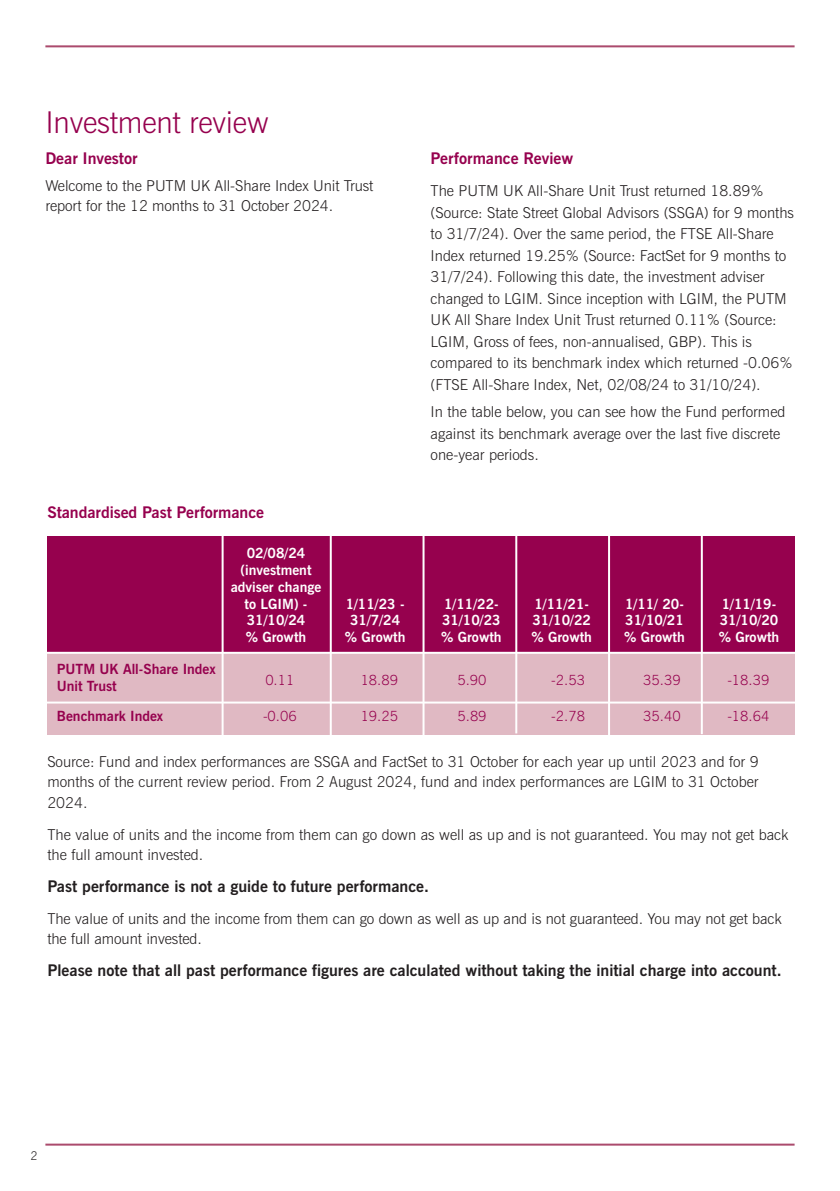
<style>
.page{position:relative;width:840px;height:1191px;background:#fff}
.page>*{position:absolute;margin:0;border:0;box-sizing:border-box;transform-origin:0 0}
.t1{font:300 30px "News Gothic BT";letter-spacing:-.01em;color:#96014e}
.t2{font:700 16px "News Gothic BT";color:#231f20}
.t3{font:700 16px "News Gothic BT";letter-spacing:-.005em;color:#96014e}
.t4{font:300 15px/21.4px "News Gothic BT";color:#231f20}
.t5{font:700 14px/16.8px "News Gothic BT";color:#fff}
.t6{font:300 14px "News Gothic BT";color:#96014e}
.t7{font:700 14px/17px "News Gothic BT";color:#96014e}
.t8{font:300 12px "News Gothic BT";color:#231f20}
</style>
<div class="page">
<div style="left:47px;top:536px;width:747px;height:117px;background:#96014e"></div>
<div style="left:47px;top:653px;width:747px;height:81px;background:#e0b9c3"></div>
<hr style="left:700px;top:526px;width:2px;height:208px;background:#fff">
<hr style="left:607px;top:526px;width:2px;height:209px;background:#fff">
<hr style="left:515px;top:526px;width:2px;height:207px;background:#fff">
<hr style="left:422px;top:526px;width:2px;height:210px;background:#fff">
<hr style="left:45px;top:701px;width:752px;height:2px;background:#fff">
<hr style="left:45px;top:652px;width:752px;height:2px;background:#fff">
<hr style="left:45px;top:45px;width:749px;height:2px;background:#ab4b6d">
<hr style="left:45px;top:1143px;width:749px;height:2px;background:#ab4b6d">
<hr style="left:329px;top:526px;width:2px;height:209px;background:#fff">
<hr style="left:221px;top:526px;width:2px;height:209px;background:#fff">
<h1 class="t1" style="left:45px;top:111px;width:225px">Investment review</h1>
<p class="t3" style="left:45px;top:149px;width:94px">Dear Investor</p>
<p class="t4" style="left:45px;top:176px;width:329px;line-height:20.6px">Welcome to the PUTM UK All-Share Index Unit Trust report for the 12 months to 31 October 2024.</p>
<p class="t3" style="left:47px;top:502px;width:218px">Standardised Past Performance</p>
<p class="t3" style="left:430px;top:149px;width:144px">Performance Review</p>
<p class="t4" style="left:430px;top:182px;width:365px">The PUTM UK All-Share Unit Trust returned 18.89% (Source: State Street Global Advisors (SSGA) for 9 months to 31/7/24). Over the same period, the FTSE All-Share Index returned 19.25% (Source: FactSet for 9 months to 31/7/24). Following this date, the investment adviser changed to LGIM. Since inception with LGIM, the PUTM UK All Share Index Unit Trust returned 0.11% (Source:<br>LGIM, Gross of fees, non-annualised, GBP). This is compared to its benchmark index which returned -0.06% (FTSE All-Share Index, Net, 02/08/24 to 31/10/24).</p>
<p class="t4" style="left:430px;top:402px;width:356px">In the table below, you can see how the Fund performed against its benchmark average over the last five discrete one-year periods.</p>
<p class="t5" style="left:230px;top:545px;width:92px;text-align:center">02/08/24 (investment adviser change to LGIM) -<br>31/10/24<br>% Growth</p>
<p class="t5" style="left:345px;top:595px;width:62px;text-align:center">1/11/23 -<br>31/7/24 % Growth</p>
<p class="t5" style="left:441px;top:595px;width:62px">1/11/22-<br>31/10/23 % Growth</p>
<p class="t5" style="left:531px;top:595px;width:62px">1/11/21-<br>31/10/22 % Growth</p>
<p class="t5" style="left:624px;top:595px;width:62px;text-align:justify">1/11/ 20- 31/10/21 % Growth</p>
<p class="t5" style="left:718px;top:595px;width:62px">1/11/19-<br>31/10/20 % Growth</p>
<p class="t7" style="left:57px;top:660px;width:160px">PUTM UK All-Share Index<br>Unit Trust</p>
<p class="t6" style="left:265px;top:674px;width:31px">0.11</p>
<p class="t6" style="left:360px;top:674px;width:39px">18.89</p>
<p class="t6" style="left:457px;top:674px;width:31px">5.90</p>
<p class="t6" style="left:551px;top:674px;width:35px">-2.53</p>
<p class="t6" style="left:643px;top:674px;width:39px">35.39</p>
<p class="t6" style="left:727px;top:674px;width:44px">-18.39</p>
<p class="t7" style="left:57px;top:707px;width:108px">Benchmark Index</p>
<p class="t6" style="left:263px;top:710px;width:35px">-0.06</p>
<p class="t6" style="left:360px;top:710px;width:39px">19.25</p>
<p class="t6" style="left:457px;top:710px;width:31px">5.89</p>
<p class="t6" style="left:551px;top:710px;width:35px">-2.78</p>
<p class="t6" style="left:643px;top:710px;width:39px">35.40</p>
<p class="t6" style="left:727px;top:710px;width:44px">-18.64</p>
<p class="t4" style="left:47px;top:752px;width:712px;line-height:20.6px;text-align:justify">Source: Fund and index performances are SSGA and FactSet to 31 October for each year up until 2023 and for 9 months of the current review period. From 2 August 2024, fund and index performances are LGIM to 31 October 2024.</p>
<p class="t4" style="left:47px;top:825px;width:742px;line-height:20.6px">The value of units and the income from them can go down as well as up and is not guaranteed. You may not get back the full amount invested.</p>
<p class="t2" style="left:47px;top:877px;width:383px">Past performance is not a guide to future performance.</p>
<p class="t4" style="left:47px;top:909px;width:735px;line-height:20.6px">The value of units and the income from them can go down as well as up and is not guaranteed. You may not get back the full amount invested.</p>
<p class="t2" style="left:47px;top:961px;width:735px">Please note that all past performance figures are calculated without taking the initial charge into account.</p>
<p class="t8" style="left:31px;top:1151px;width:9px">2</p>
</div>
